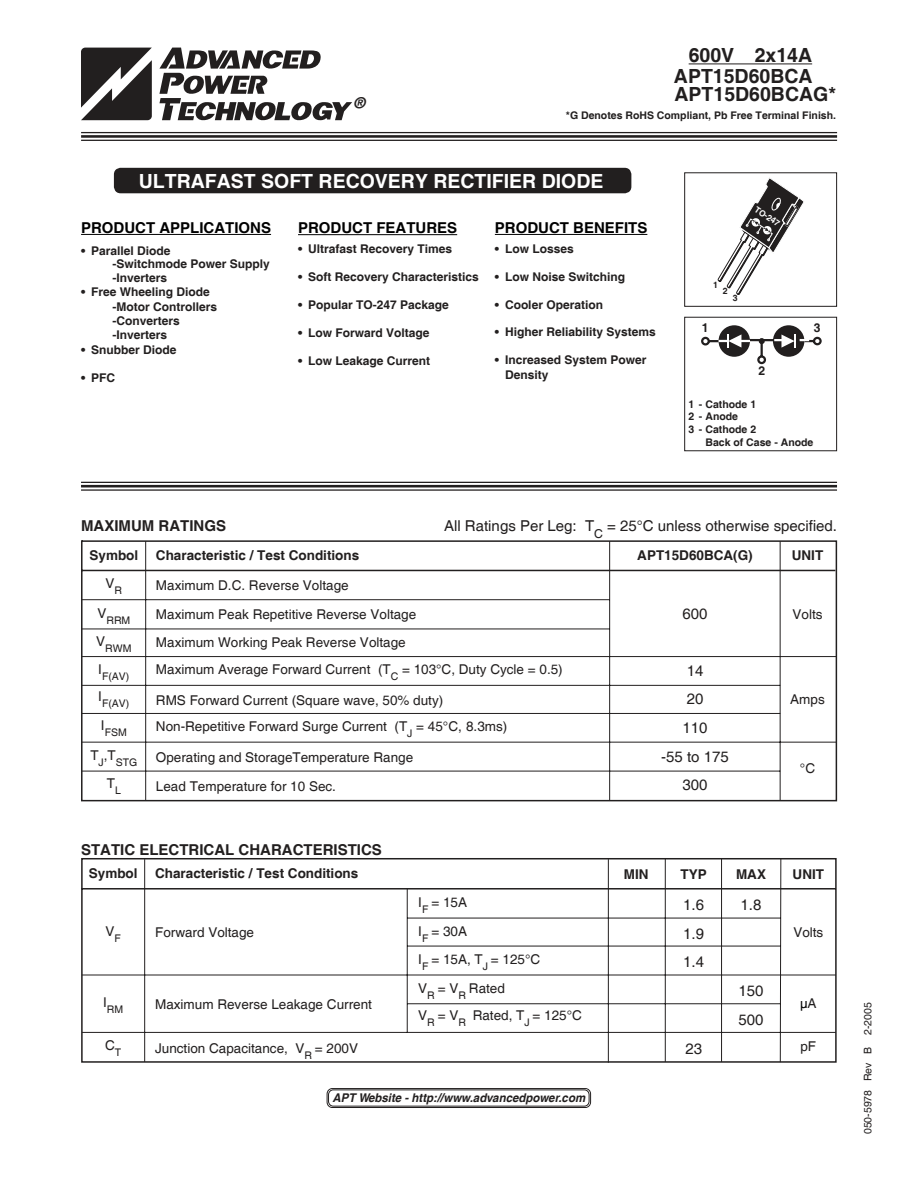
<style>
.page{position:relative;width:918px;height:1188px;background:#fff}
.page>*{position:absolute;margin:0;border:0;box-sizing:border-box;transform-origin:0 0}
.t1{font:700 19.5px "Helvetica";color:#fff}
.t2{font:700 19.5px/21px "Helvetica";color:#221f1f;text-align:right}
.t3{font:15px/28.7px "Helvetica";color:#221f1f}
.t4{font:700 15px "Helvetica";color:#000}
.t5{font:700 15px "Helvetica";color:#221f1f}
.t6{font:italic 700 15px "Helvetica";color:#221f1f}
.t7{font:13.5px/28.8px "Helvetica";color:#221f1f}
.t8{font:700 13.5px/28.3px "Helvetica";color:#221f1f;text-align:center}
.t9{font:13.5px "Helvetica";color:#000}
.t10{font:12.3px "Helvetica";color:#221f1f}
.t11{font:700 12.15px "Helvetica";color:#221f1f}
.t12{font:700 12px/14.4px "Helvetica";color:#221f1f}
.t13{font:italic 700 12px "Helvetica";color:#221f1f;scale:.95 1}
.t14{font:700 10.5px "Helvetica";color:#221f1f}
.t15{font:10.5px "Helvetica";color:#221f1f}
.t16{font:700 8.7px "Helvetica";color:#221f1f}
.t17{font:700 8.4px "Helvetica";color:#fff}
.s1{font-weight:400}
.s2{color:#221f1f}
</style>
<div class="page">
<div style="left:327px;top:1088px;width:264px;height:20px;border:1px solid #221f1f;border-radius:5px"></div>
<div style="left:328px;top:1090px;width:261px;height:16px;border:1px solid #221f1f;border-radius:5px"></div>
<svg style="left:81px;top:858px;width:756px;height:205px"></svg>
<hr style="left:495px;top:234px;width:152px;height:1px;background:#000">
<hr style="left:298px;top:234px;width:159px;height:1px;background:#000">
<hr style="left:81px;top:234px;width:190px;height:1px;background:#000">
<div style="left:114px;top:168px;width:517px;height:25px;background:#221f1f;border-radius:7px"></div>
<hr style="left:81px;top:482px;width:756px;height:1px;background:#221f1f">
<hr style="left:81px;top:485px;width:756px;height:2px;background:#221f1f">
<hr style="left:81px;top:489px;width:756px;height:2px;background:#221f1f">
<hr style="left:689px;top:63px;width:123px;height:1px;background:#221f1f">
<svg style="left:81px;top:48px;width:71px;height:72px"></svg>
<svg style="left:159px;top:48px;width:193px;height:73px"></svg>
<hr style="left:81px;top:132px;width:756px;height:1px;background:#221f1f">
<hr style="left:81px;top:135px;width:756px;height:3px;background:#221f1f">
<hr style="left:81px;top:140px;width:756px;height:1px;background:#221f1f">
<div style="left:684px;top:172px;width:153px;height:135px;border:1px solid #221f1f"></div>
<svg style="left:717px;top:177px;width:87px;height:118px"></svg>
<hr style="left:749px;top:339px;width:25px;height:2px;background:#221f1f">
<div style="left:773px;top:325px;width:31px;height:32px;background:#221f1f;border-radius:50%"></div>
<svg style="left:774px;top:335px;width:48px;height:13px"></svg>
<div style="left:719px;top:325px;width:31px;height:32px;background:#221f1f;border-radius:50%"></div>
<svg style="left:701px;top:334px;width:66px;height:31px"></svg>
<div style="left:684px;top:317px;width:153px;height:134px;border:1px solid #221f1f"></div>
<svg style="left:81px;top:540px;width:757px;height:262px"></svg>
<hr style="left:145px;top:541px;width:1px;height:260px;background:#221f1f">
<hr style="left:609px;top:541px;width:1px;height:260px;background:#221f1f">
<hr style="left:780px;top:541px;width:1px;height:260px;background:#221f1f">
<hr style="left:82px;top:599px;width:528px;height:1px;background:#221f1f">
<hr style="left:82px;top:629px;width:528px;height:1px;background:#221f1f">
<hr style="left:82px;top:656px;width:754px;height:1px;background:#221f1f">
<hr style="left:82px;top:685px;width:698px;height:1px;background:#221f1f">
<hr style="left:82px;top:713px;width:698px;height:1px;background:#221f1f">
<hr style="left:82px;top:742px;width:754px;height:1px;background:#221f1f">
<hr style="left:82px;top:771px;width:698px;height:1px;background:#221f1f">
<p class="t6" style="left:354px;top:93px;width:13px">®</p>
<h1 class="t2" style="left:674px;top:46px;width:140px">600V 2x14A<br>APT15D60BCA</h1>
<h1 class="t2" style="left:674px;top:85px;width:163px">APT15D60BCAG*</h1>
<p class="t14" style="left:566px;top:109px;width:272px">*G Denotes RoHS Compliant, Pb Free Terminal Finish.</p>
<h1 class="t1" style="left:139px;top:169px;width:466px">ULTRAFAST SOFT RECOVERY RECTIFIER DIODE</h1>
<p class="t4" style="left:81px;top:219px;width:192px">PRODUCT APPLICATIONS</p>
<p class="t12" style="left:113px;top:244px;width:159px;line-height:13.5px;text-indent:-32px">• Parallel Diode<br>-Switchmode Power Supply -Inverters</p>
<p class="t12" style="left:113px;top:285px;width:106px;text-indent:-32px">• Free Wheeling Diode -Motor Controllers -Converters -Inverters</p>
<p class="t12" style="left:81px;top:343px;width:97px">• Snubber Diode</p>
<p class="t12" style="left:81px;top:371px;width:36px">• PFC</p>
<p class="t4" style="left:298px;top:219px;width:161px">PRODUCT FEATURES</p>
<p class="t12" style="left:298px;top:242px;width:156px">• Ultrafast Recovery Times</p>
<p class="t12" style="left:298px;top:270px;width:182px">• Soft Recovery Characteristics</p>
<p class="t12" style="left:298px;top:298px;width:152px">• Popular TO-247 Package</p>
<p class="t12" style="left:298px;top:326px;width:133px">• Low Forward Voltage</p>
<p class="t12" style="left:298px;top:354px;width:134px">• Low Leakage Current</p>
<p class="t4" style="left:495px;top:219px;width:154px">PRODUCT BENEFITS</p>
<p class="t12" style="left:495px;top:242px;width:80px">• Low Losses</p>
<p class="t12" style="left:495px;top:270px;width:132px">• Low Noise Switching</p>
<p class="t12" style="left:495px;top:298px;width:110px">• Cooler Operation</p>
<p class="t12" style="left:495px;top:326px;width:162px">• Higher Reliability Systems</p>
<p class="t12" style="left:505px;top:354px;width:143px;text-indent:-10px">• Increased System Power<br>Density</p>
<p class="t17" style="left:758px;top:204px;width:30px;rotate:34deg">TO-247</p>
<p class="t16" style="left:713px;top:279px;width:6px">1</p>
<p class="t16" style="left:723px;top:286px;width:6px">2</p>
<p class="t16" style="left:733px;top:293px;width:6px">3</p>
<p class="t11" style="left:702px;top:320px;width:8px">1</p>
<p class="t11" style="left:814px;top:321px;width:8px">3</p>
<p class="t11" style="left:758px;top:364px;width:8px">2</p>
<p class="t14" style="left:689px;top:398px;width:69px">1 - Cathode 1</p>
<p class="t14" style="left:689px;top:410px;width:51px">2 - Anode</p>
<p class="t14" style="left:689px;top:423px;width:69px">3 - Cathode 2</p>
<p class="t14" style="left:705px;top:435px;width:109px">Back of Case - Anode</p>
<p class="t5" style="left:81px;top:516px;width:146px">MAXIMUM RATINGS</p>
<p class="t3" style="left:444px;top:512px;width:152px">All Ratings Per Leg: T</p>
<p class="t10" style="left:594px;top:526px;width:10px">C</p>
<p class="t3" style="left:607px;top:512px;width:231px">= 25°C unless otherwise specified.</p>
<p class="t8" style="left:90px;top:542px;width:50px">Symbol<br><span class="s1">V</span><sub>R</sub></p>
<p class="t15" style="left:97px;top:614px;width:34px"><sup>V</sup>RRM</p>
<p class="t15" style="left:96px;top:642px;width:37px"><sup>V</sup>RWM</p>
<p class="t15" style="left:98px;top:670px;width:33px"><sup>I</sup>F(AV)</p>
<p class="t15" style="left:98px;top:698px;width:33px"><sup>I</sup>F(AV)</p>
<p class="t15" style="left:101px;top:726px;width:27px"><sup>I</sup>FSM</p>
<p class="t15" style="left:90px;top:757px;width:49px"><sup>T</sup>J<sup>,T</sup>STG</p>
<p class="t7" style="left:107px;top:770px;width:16px">T<sub>L</sub></p>
<p class="t8" style="left:156px;top:542px;width:205px">Characteristic / Test Conditions</p>
<p class="t7" style="left:156px;top:572px;width:262px">Maximum D.C. Reverse Voltage<br>Maximum Peak Repetitive Reverse Voltage<br>Maximum Working Peak Reverse Voltage</p>
<p class="t7" style="left:156px;top:655px;width:408px">Maximum Average Forward Current (T<sub>C</sub> = 103°C, Duty Cycle = 0.5)</p>
<p class="t7" style="left:156px;top:688px;width:353px;line-height:25.3px">RMS Forward Current (Square wave, 50% duty)<br>Non-Repetitive Forward Surge Current (T<sub>J</sub> = 45°C, 8.3ms)</p>
<p class="t7" style="left:156px;top:743px;width:259px">Operating and StorageTemperature Range<br>Lead Temperature for 10 Sec.</p>
<p class="t5" style="left:81px;top:840px;width:302px">STATIC ELECTRICAL CHARACTERISTICS</p>
<p class="t8" style="left:89px;top:860px;width:50px">Symbol</p>
<p class="t8" style="left:155px;top:860px;width:205px">Characteristic / Test Conditions</p>
<p class="t7" style="left:106px;top:917px;width:17px">V<sub>F</sub></p>
<p class="t15" style="left:103px;top:1003px;width:22px"><sup>I</sup>RM</p>
<p class="t7" style="left:105px;top:1031px;width:18px">C<sub>T</sub></p>
<p class="t7" style="left:155px;top:918px;width:101px">Forward Voltage</p>
<p class="t7" style="left:155px;top:990px;width:218px">Maximum Reverse Leakage Current</p>
<p class="t7" style="left:155px;top:1035px;width:204px">Junction Capacitance, V<sub>R</sub> = 200V</p>
<p class="t7" style="left:418px;top:888px;width:123px">I<sub>F</sub> = 15A<br>I<sub>F</sub> = 30A<br>I<sub>F</sub> = 15A, T<sub>J</sub> = 125°C<br>V<sub>R</sub> = V<sub>R</sub> Rated</p>
<p class="t7" style="left:418px;top:1002px;width:165px">V<sub>R</sub> = V<sub>R</sub> Rated, T<sub>J</sub> = 125°C</p>
<p class="t13" style="left:332px;top:1090px;width:268px">APT Website - http://www.advancedpower.com</p>
<p class="t8" style="left:637px;top:542px;width:117px">APT15D60BCA(G)</p>
<p class="t3" style="left:683px;top:600px;width:27px">600</p>
<p class="t3" style="left:661px;top:657px;width:69px;text-align:center">14<br>20<br>110<br>-55 to 175<br>300</p>
<p class="t8" style="left:792px;top:542px;width:33px">UNIT</p>
<p class="t7" style="left:793px;top:600px;width:32px">Volts</p>
<p class="t7" style="left:790px;top:685px;width:36px">Amps</p>
<p class="t7" style="left:800px;top:754px;width:17px">°C</p>
<p class="t8" style="left:624px;top:861px;width:26px">MIN</p>
<p class="t8" style="left:681px;top:861px;width:28px">TYP</p>
<p class="t8" style="left:736px;top:861px;width:31px">MAX</p>
<p class="t3" style="left:683px;top:891px;width:22px">1.6</p>
<p class="t3" style="left:741px;top:891px;width:22px">1.8</p>
<p class="t3" style="left:683px;top:920px;width:22px">1.9<br>1.4</p>
<p class="t3" style="left:739px;top:977px;width:27px">150<br>500</p>
<p class="t3" style="left:685px;top:1035px;width:18px">23</p>
<p class="t8" style="left:793px;top:860px;width:33px">UNIT</p>
<p class="t7" style="left:793px;top:918px;width:32px">Volts</p>
<p class="t9" style="left:800px;top:996px;width:18px">µ<span class="s2">A</span></p>
<p class="t7" style="left:800px;top:1032px;width:17px">pF</p>
<p class="t15" style="left:862px;top:1134px;width:133px;rotate:-90deg">050-5978 Rev B 2-2005</p>
</div>
